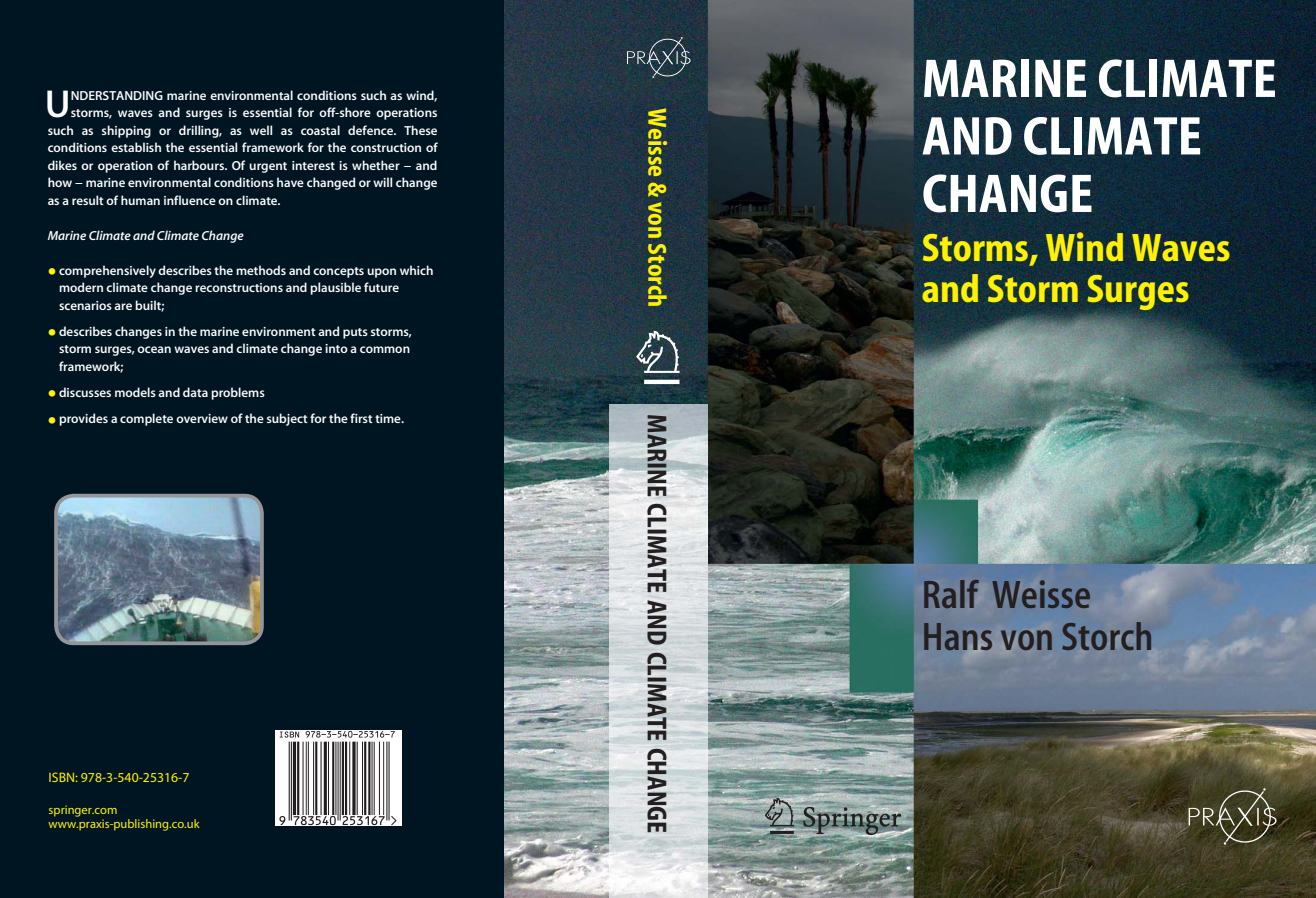
<style>
.page{position:relative;width:1316px;height:898px;background:#fff}
.page>*{position:absolute;margin:0;border:0;box-sizing:border-box;transform-origin:0 0}
.t1{font:75px "Springnew";color:#fff}
.t2{font:700 condensed 55px/57.5px "Myriad";color:#fff}
.t3{font:700 condensed 40px/41.2px "Myriad";color:#fff200}
.t4{font:600 condensed 40px/41.2px "Myriad";color:#231f20}
.t5{font:600 39.12px "Myriad";color:#fff}
.t6{font:700 condensed 27.5px "Myriad";color:#231f20}
.t7{font:700 condensed 26.25px "Myriad";color:#fff200}
.t8{font:13.75px "Myriad";color:#fff200}
.t9{font:600 13.12px/17.5px "Myriad";color:#fff}
.t10{font:italic 600 13.12px "Myriad";color:#fff}
.t11{font:12.5px/13.8px "Myriad";color:#fff200}
.s1{font-size:28.12px;color:#fff200}
</style>
<div class="page">
<img style="left:503px;top:0;width:813px;height:898px">
<div style="left:0;top:0;width:503px;height:898px;background:#001522"></div>
<img style="left:609px;top:404px;width:99px;height:494px">
<img style="left:623px;top:34px;width:69px;height:46px">
<img style="left:1184px;top:784px;width:96px;height:64px">
<div style="left:275px;top:730px;width:127px;height:96px;background:#fff"></div>
<img style="left:279px;top:731px;width:118px;height:94px">
<img style="left:749px;top:770px;width:177px;height:89px">
<img style="left:56px;top:495px;width:206px;height:148px;border-radius:18px">
<div style="left:54px;top:494px;width:210px;height:151px;border:4px solid #939598;border-radius:18px"></div>
<p class="t9" style="left:71px;top:88px;width:368px">NDERSTANDING marine environmental conditions such as wind,</p>
<p class="t9" style="left:71px;top:105px;width:368px">storms, waves and surges is essential for off-shore operations</p>
<p class="t9" style="left:48px;top:123px;width:391px">such as shipping or drilling, as well as coastal defence. These</p>
<p class="t9" style="left:48px;top:140px;width:391px">conditions establish the essential framework for the construction of</p>
<p class="t9" style="left:48px;top:158px;width:391px">dikes or operation of harbours. Of urgent interest is whether − and</p>
<p class="t9" style="left:48px;top:175px;width:391px">how − marine environmental conditions have changed or will change</p>
<p class="t9" style="left:48px;top:193px;width:234px">as a result of human influence on climate.</p>
<p class="t10" style="left:48px;top:230px;width:197px">Marine Climate and Climate Change</p>
<p class="t9" style="left:59px;top:263px;width:376px;text-indent:-11px"><span class="s1">•</span> comprehensively describes the methods and concepts upon which modern climate change reconstructions and plausible future scenarios are built;</p>
<p class="t9" style="left:59px;top:324px;width:354px;text-indent:-11px"><span class="s1">•</span> describes changes in the marine environment and puts storms, storm surges, ocean waves and climate change into a common framework;</p>
<p class="t9" style="left:48px;top:385px;width:219px"><span class="s1">•</span> discusses models and data problems</p>
<p class="t9" style="left:48px;top:411px;width:358px"><span class="s1">•</span> provides a complete overview of the subject for the first time.</p>
<h3 class="t5" style="left:45px;top:89px;width:27px">U</h3>
<p class="t8" style="left:49px;top:772px;width:142px">ISBN: 978-3-540-25316-7</p>
<p class="t11" style="left:49px;top:804px;width:153px">springer.com www.praxis-publishing.co.uk</p>
<h3 class="t7" style="left:667px;top:108px;width:201px;rotate:90deg">Weisse &amp; von Storch</h3>
<h1 class="t1" style="left:644px;top:331px;width:37px">1</h1>
<h3 class="t6" style="left:667px;top:414px;width:421px;rotate:90deg">MARINE CLIMATE AND CLIMATE CHANGE</h3>
<h2 class="t2" style="left:922px;top:55px;width:356px">MARINE CLIMATE<br>AND CLIMATE<br>CHANGE</h2>
<h3 class="t3" style="left:922px;top:230px;width:310px">Storms, Wind Waves and Storm Surges</h3>
<h3 class="t4" style="left:922px;top:577px;width:233px">Ralf Weisse<br>Hans von Storch</h3>
</div>
